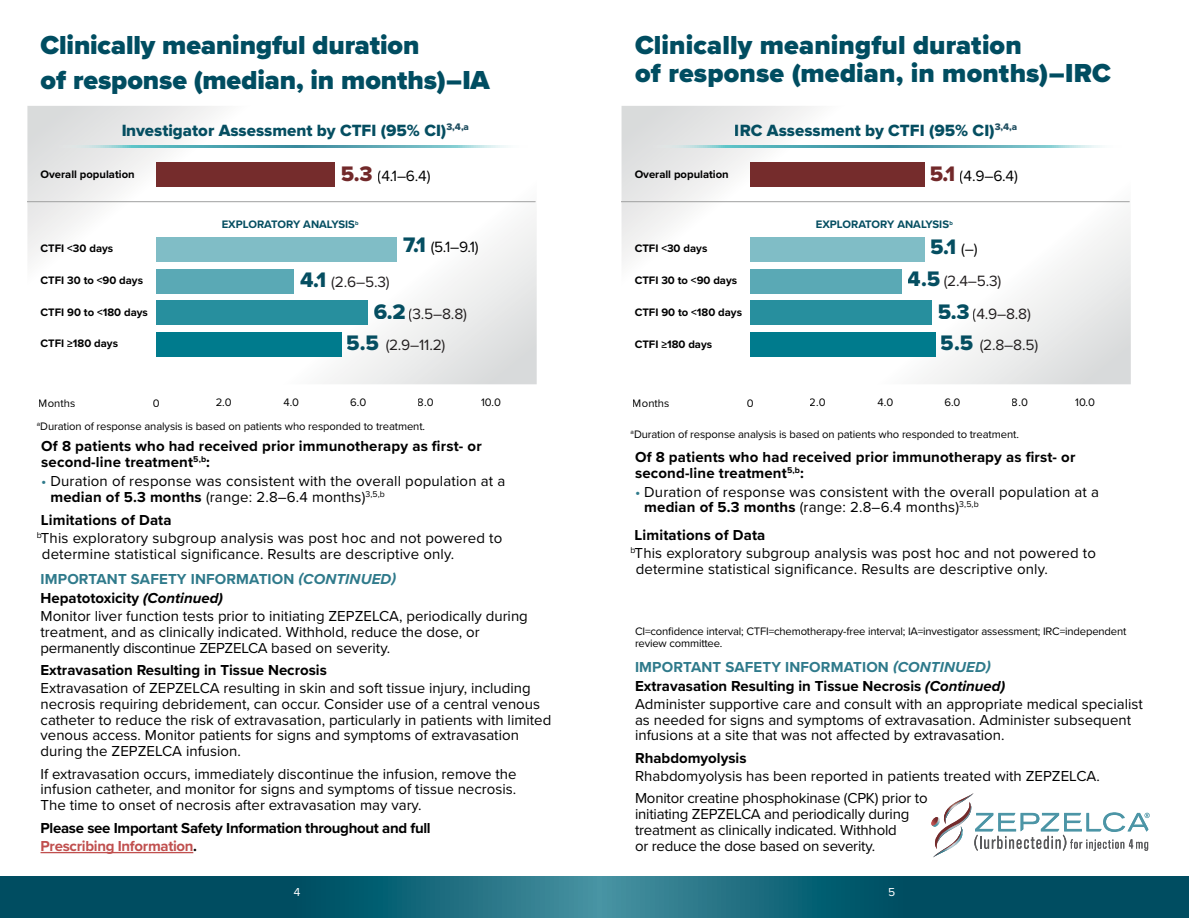
<style>
.page{position:relative;width:1189px;height:918px;background:#fff}
.page>*{position:absolute;margin:0;border:0;box-sizing:border-box;transform-origin:0 0}
.t1{font:900 27px/35.2px "Proxima Nova";color:#004d61}
.t2{font:21.75px "Proxima Nova Extrabld";color:#054e61}
.t3{font:16.8px "Proxima Nova Extrabld";color:#054e61}
.t4{font:15.45px/32px "Proxima Nova";color:#231f20}
.t5{font:15.45px "Proxima Nova";color:#000}
.t6{font:15px/15.8px "Proxima Nova";color:#000}
.t7{font:700 15px/15.8px "Proxima Nova";letter-spacing:.005em;color:#000}
.t8{font:700 15px/18px "Proxima Nova";letter-spacing:-.02em;color:#000}
.t9{font:12px "Proxima Nova";color:#fff}
.t10{font:11.25px/12.8px "Proxima Nova";letter-spacing:-.01em;color:#000}
.t11{font:700 11.25px "Proxima Nova";color:#000}
.t12{font:700 11.25px "Proxima Nova";color:#054e61}
.t13{font:700 5.85px "Proxima Nova";color:#054e61}
.s1{font-family:"Proxima Nova Extrabld";font-size:21.75px;color:#72292a}
.s2{font-family:"Proxima Nova Extrabld";font-size:21.75px;color:#054e61}
.s3{font-family:"Proxima Nova";font-size:15.45px;color:#000}
.s4{color:#2f7a8b}
.s5{font-weight:700}
.s6{font-weight:700;color:#2f7a8b}
.s7{font-weight:700;font-style:italic;color:#2f7a8b}
.s8{font-weight:700;font-style:italic}
.s9{color:#c04f4e}
</style>
<div class="page">
<svg style="left:594px;top:876px;width:594px;height:42px"></svg>
<svg style="left:0;top:876px;width:594px;height:42px"></svg>
<svg style="left:931px;top:793px;width:218px;height:65px"></svg>
<svg style="left:27px;top:106px;width:509px;height:278px"></svg>
<svg style="left:55px;top:146px;width:472px;height:2px"></svg>
<div style="left:156px;top:163px;width:179px;height:24px;background:#752c2c"></div>
<hr style="left:27px;top:201px;width:508px;height:1px;background:#9fa0a0">
<div style="left:156px;top:237px;width:240px;height:25px;background:#80bdc6"></div>
<div style="left:156px;top:269px;width:138px;height:24px;background:#5aa9b5"></div>
<div style="left:156px;top:332px;width:185px;height:25px;background:#007b8d"></div>
<div style="left:156px;top:301px;width:211px;height:24px;background:#278f9e"></div>
<svg style="left:621px;top:106px;width:509px;height:278px"></svg>
<svg style="left:649px;top:146px;width:472px;height:2px"></svg>
<hr style="left:621px;top:201px;width:508px;height:1px;background:#9fa0a0">
<div style="left:749px;top:163px;width:174px;height:24px;background:#752c2c"></div>
<div style="left:749px;top:237px;width:174px;height:25px;background:#80bdc6"></div>
<div style="left:749px;top:301px;width:182px;height:24px;background:#278f9e"></div>
<div style="left:749px;top:269px;width:152px;height:24px;background:#5aa9b5"></div>
<div style="left:749px;top:332px;width:186px;height:25px;background:#007b8d"></div>
<hr style="left:40px;top:852px;width:153px;height:1px;background:#c04f4e">
<h1 class="t1" style="left:41px;top:27px;width:450px">Clinically meaningful duration<br>of response (median, in months)–IA</h1>
<h1 class="t1" style="left:635px;top:30px;width:477px;line-height:28.5px">Clinically meaningful duration<br>of response (median, in months)–IRC</h1>
<p class="t3" style="left:121px;top:121px;width:349px">Investigator Assessment by CTFI (95% CI)<sup>3,4,a</sup></p>
<p class="t3" style="left:734px;top:121px;width:284px">IRC Assessment by CTFI (95% CI)<sup>3,4,a</sup></p>
<p class="t11" style="left:41px;top:166px;width:96px">Overall population</p>
<p class="t5" style="left:340px;top:164px;width:91px"><span class="s1">5.3</span> (4.1–6.4)</p>
<p class="t11" style="left:634px;top:166px;width:96px">Overall population</p>
<p class="t5" style="left:929px;top:164px;width:90px"><span class="s1">5.1</span> (4.9–6.4)</p>
<p class="t12" style="left:222px;top:216px;width:135px">EXPLORATORY ANALYSIS</p>
<p class="t13" style="left:355px;top:219px;width:5px">b</p>
<p class="t12" style="left:815px;top:216px;width:135px">EXPLORATORY ANALYSIS</p>
<p class="t13" style="left:949px;top:219px;width:5px">b</p>
<p class="t11" style="left:41px;top:240px;width:74px">CTFI &lt;30 days</p>
<p class="t11" style="left:41px;top:272px;width:104px">CTFI 30 to &lt;90 days</p>
<p class="t11" style="left:41px;top:304px;width:109px">CTFI 90 to &lt;180 days</p>
<p class="t11" style="left:41px;top:335px;width:79px">CTFI ≥180 days</p>
<p class="t5" style="left:403px;top:235px;width:77px"><span class="s2">7.1</span> (5.1–9.1)</p>
<p class="t4" style="left:300px;top:266px;width:91px"><span class="s2">4.1</span> (2.6–5.3)</p>
<p class="t4" style="left:373px;top:297px;width:95px"><span class="s2">6.2</span> (3.5–8.8)</p>
<p class="t4" style="left:346px;top:329px;width:100px"><span class="s2">5.5</span> (2.9–11.2)</p>
<p class="t11" style="left:634px;top:240px;width:74px">CTFI &lt;30 days</p>
<p class="t11" style="left:634px;top:272px;width:104px">CTFI 30 to &lt;90 days</p>
<p class="t11" style="left:634px;top:304px;width:109px">CTFI 90 to &lt;180 days</p>
<p class="t11" style="left:634px;top:336px;width:79px">CTFI ≥180 days</p>
<h2 class="t2" style="left:929px;top:234px;width:49px">5.1 <span class="s3">(–)</span></h2>
<p class="t4" style="left:937px;top:265px;width:102px;text-indent:-30px"><span class="s2">4.5</span> (2.4–5.3)<br><span class="s2">5.3</span> (4.9–8.8)<br><span class="s2">5.5</span> (2.8–8.5)</p>
<p class="t10" style="left:39px;top:396px;width:38px">Months</p>
<p class="t10" style="left:152px;top:396px;width:8px">0</p>
<p class="t10" style="left:215px;top:396px;width:18px">2.0</p>
<p class="t10" style="left:283px;top:396px;width:17px">4.0</p>
<p class="t10" style="left:350px;top:396px;width:18px">6.0</p>
<p class="t10" style="left:417px;top:396px;width:18px">8.0</p>
<p class="t10" style="left:481px;top:396px;width:21px">10.0</p>
<p class="t10" style="left:632px;top:396px;width:38px">Months</p>
<p class="t10" style="left:746px;top:396px;width:8px">0</p>
<p class="t10" style="left:809px;top:396px;width:18px">2.0</p>
<p class="t10" style="left:877px;top:396px;width:17px">4.0</p>
<p class="t10" style="left:944px;top:396px;width:18px">6.0</p>
<p class="t10" style="left:1011px;top:396px;width:18px">8.0</p>
<p class="t10" style="left:1074px;top:396px;width:21px">10.0</p>
<p class="t10" style="left:37px;top:419px;width:390px"><sup>a</sup>Duration of response analysis is based on patients who responded to treatment.</p>
<p class="t7" style="left:41px;top:438px;width:442px">Of 8 patients who had received prior immunotherapy as first- or second-line treatment<sup>5,b</sup>:</p>
<p class="t6" style="left:51px;top:473px;width:456px;text-indent:-9px"><span class="s4">•</span> Duration of response was consistent with the overall population at a <span class="s5">median of 5.3 months</span> (range: 2.8–6.4 months)<sup>3,5,b</sup></p>
<p class="t6" style="left:37px;top:511px;width:467px;line-height:17.9px"><span class="s5">Limitations of Data<br></span><sup>b</sup>This exploratory subgroup analysis was post hoc and not powered to</p>
<p class="t6" style="left:42px;top:545px;width:413px">determine statistical significance. Results are descriptive only.</p>
<p class="t6" style="left:41px;top:569px;width:488px;line-height:18.5px"><span class="s6">IMPORTANT SAFETY INFORMATION</span> <span class="s7">(CONTINUED)<br></span><span class="s5">Hepatotoxicity</span> <span class="s8">(Continued)<br></span>Monitor liver function tests prior to initiating ZEPZELCA, periodically during</p>
<p class="t6" style="left:41px;top:623px;width:440px">treatment, and as clinically indicated. Withhold, reduce the dose, or permanently discontinue ZEPZELCA based on severity.</p>
<p class="t7" style="left:41px;top:662px;width:288px">Extravasation Resulting in Tissue Necrosis</p>
<p class="t6" style="left:41px;top:680px;width:512px">Extravasation of ZEPZELCA resulting in skin and soft tissue injury, including necrosis requiring debridement, can occur. Consider use of a central venous catheter to reduce the risk of extravasation, particularly in patients with limited venous access. Monitor patients for signs and symptoms of extravasation during the ZEPZELCA infusion.</p>
<p class="t6" style="left:41px;top:765px;width:477px;text-align:justify">If extravasation occurs, immediately discontinue the infusion, remove the infusion catheter, and monitor for signs and symptoms of tissue necrosis.<br>The time to onset of necrosis after extravasation may vary.</p>
<p class="t8" style="left:40px;top:818px;width:391px">Please see Important Safety Information throughout and full<br><span class="s9">Prescribing Information</span>.</p>
<p class="t10" style="left:630px;top:427px;width:390px"><sup>a</sup>Duration of response analysis is based on patients who responded to treatment.</p>
<p class="t7" style="left:635px;top:449px;width:442px">Of 8 patients who had received prior immunotherapy as first- or second-line treatment<sup>5,b</sup>:</p>
<p class="t6" style="left:644px;top:483px;width:456px;text-indent:-9px"><span class="s4">•</span> Duration of response was consistent with the overall population at a <span class="s5">median of 5.3 months</span> (range: 2.8–6.4 months)<sup>3,5,b</sup></p>
<p class="t6" style="left:630px;top:526px;width:467px;line-height:17.9px"><span class="s5">Limitations of Data<br></span><sup>b</sup>This exploratory subgroup analysis was post hoc and not powered to</p>
<p class="t6" style="left:635px;top:560px;width:413px">determine statistical significance. Results are descriptive only.</p>
<p class="t10" style="left:635px;top:624px;width:492px">CI=confidence interval; CTFI=chemotherapy-free interval; IA=investigator assessment; IRC=independent review committee.</p>
<p class="t6" style="left:635px;top:657px;width:509px;line-height:18.5px"><span class="s6">IMPORTANT SAFETY INFORMATION</span> <span class="s7">(CONTINUED)<br></span><span class="s5">Extravasation Resulting in Tissue Necrosis</span> <span class="s8">(Continued)<br></span>Administer supportive care and consult with an appropriate medical specialist</p>
<p class="t6" style="left:635px;top:711px;width:497px">as needed for signs and symptoms of extravasation. Administer subsequent infusions at a site that was not affected by extravasation.</p>
<p class="t7" style="left:635px;top:750px;width:113px">Rhabdomyolysis</p>
<p class="t6" style="left:635px;top:764px;width:466px;line-height:22.5px">Rhabdomyolysis has been reported in patients treated with ZEPZELCA.<br>Monitor creatine phosphokinase (CPK) prior to</p>
<p class="t6" style="left:635px;top:805px;width:276px">initiating ZEPZELCA and periodically during treatment as clinically indicated. Withhold or reduce the dose based on severity.</p>
<p class="t9" style="left:293px;top:883px;width:9px">4</p>
<p class="t9" style="left:887px;top:883px;width:9px">5</p>
</div>
